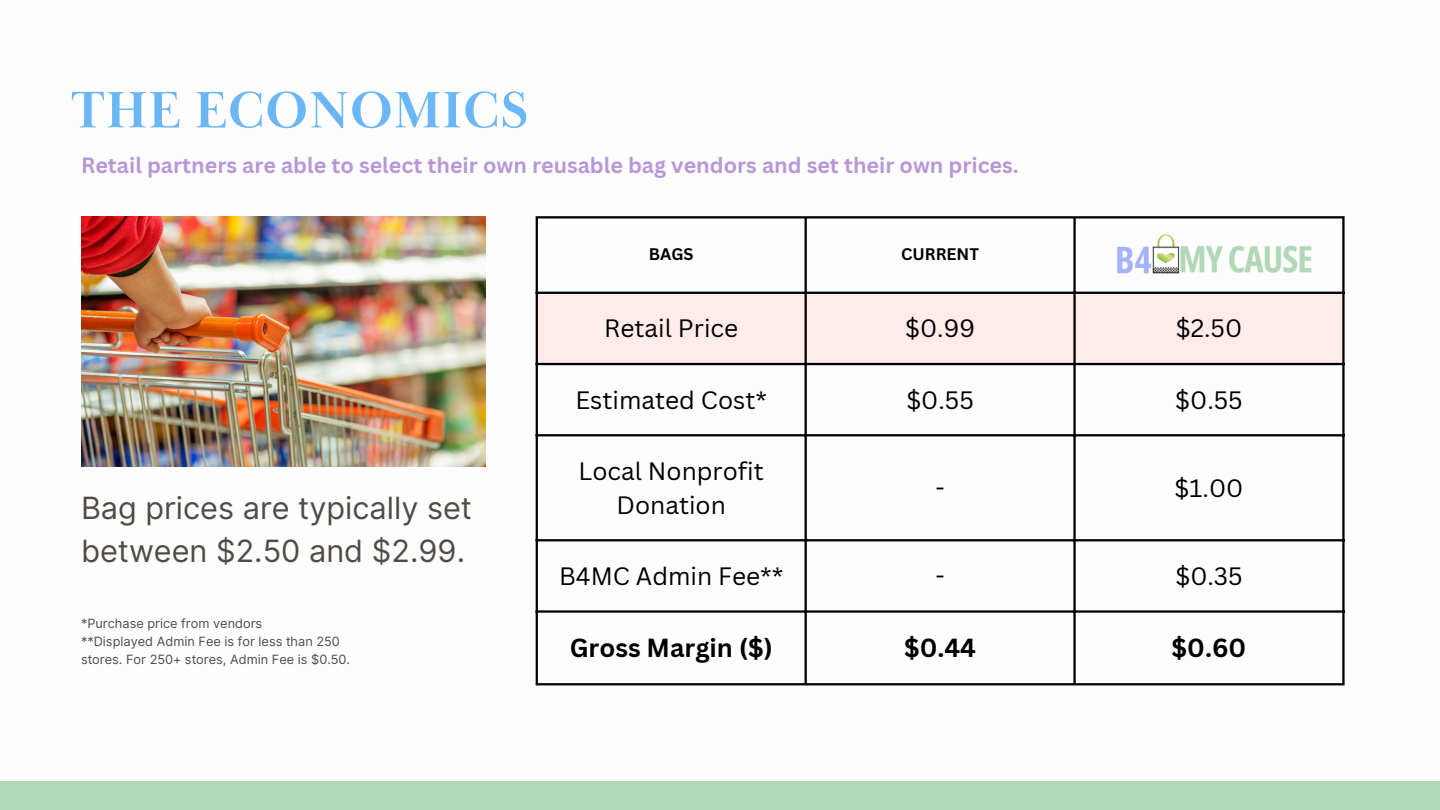
<style>
.page{position:relative;width:1440px;height:810px;background:#fff}
.page>*{position:absolute;margin:0;border:0;box-sizing:border-box;transform-origin:0 0}
.t1{font:700 53px "Baskerville Display PT";letter-spacing:.015em;color:#6bb6f4}
.t2{font:30.7px/42.9px "Inter";color:#504c44}
.t3{font:700 25.5px "Canva Sans";color:#000}
.t4{font:24.5px/33.8px "Canva Sans";color:#000;text-align:center}
.t5{font:700 21.5px "Canva Sans";color:#b897d6}
.t6{font:700 16.3px "Canva Sans";color:#000}
.t7{font:12.8px/17.9px "Inter";color:#504c44}
</style>
<div class="page">
<div style="left:538px;top:294px;width:804px;height:69px;background:#ffebea"></div>
<hr style="left:536px;top:218px;width:2px;height:465px;background:#000">
<hr style="left:805px;top:218px;width:2px;height:465px;background:#000">
<hr style="left:1073px;top:218px;width:3px;height:465px;background:#000">
<hr style="left:1342px;top:218px;width:3px;height:465px;background:#000">
<hr style="left:536px;top:216px;width:809px;height:2px;background:#000">
<hr style="left:536px;top:292px;width:809px;height:2px;background:#000">
<hr style="left:536px;top:363px;width:809px;height:2px;background:#000">
<hr style="left:536px;top:434px;width:809px;height:2px;background:#000">
<hr style="left:536px;top:539px;width:809px;height:2px;background:#000">
<hr style="left:536px;top:610px;width:809px;height:3px;background:#000">
<hr style="left:536px;top:683px;width:809px;height:2px;background:#000">
<img style="left:1117px;top:233px;width:195px;height:41px">
<img style="left:81px;top:216px;width:405px;height:250px">
<div style="left:0;top:781px;width:1440px;height:29px;background:#b1d8b7"></div>
<p class="t1" style="left:71px;top:78px;width:459px">THE ECONOMICS</p>
<p class="t5" style="left:81px;top:150px;width:939px">Retail partners are able to select their own reusable bag vendors and set their own prices.</p>
<h1 class="t6" style="left:649px;top:243px;width:46px">BAGS</h1>
<h3 class="t6" style="left:901px;top:243px;width:79px">CURRENT</h3>
<p class="t4" style="left:604px;top:311px;width:135px">Retail Price</p>
<h2 class="t4" style="left:905px;top:311px;width:72px">$0.99</h2>
<p class="t4" style="left:1176px;top:311px;width:68px">$2.50</p>
<p class="t2" style="left:81px;top:486px;width:393px">Bag prices are typically set between $2.50 and $2.99.</p>
<p class="t7" style="left:81px;top:615px;width:183px">*Purchase price from vendors</p>
<p class="t7" style="left:81px;top:633px;width:271px">**Displayed Admin Fee is for less than 250 stores. For 250+ stores, Admin Fee is $0.50.</p>
<p class="t4" style="left:576px;top:382px;width:193px">Estimated Cost*</p>
<p class="t4" style="left:906px;top:382px;width:69px">$0.55</p>
<p class="t4" style="left:1175px;top:382px;width:69px">$0.55</p>
<p class="t4" style="left:579px;top:454px;width:187px">Local Nonprofit<br>Donation</p>
<p class="t4" style="left:935px;top:471px;width:11px">-</p>
<p class="t4" style="left:1175px;top:471px;width:70px">$1.00</p>
<p class="t4" style="left:559px;top:559px;width:226px">B4MC Admin Fee**</p>
<p class="t4" style="left:935px;top:559px;width:11px">-</p>
<p class="t4" style="left:1175px;top:559px;width:69px">$0.35</p>
<p class="t3" style="left:570px;top:630px;width:205px">Gross Margin ($)</p>
<p class="t3" style="left:904px;top:630px;width:74px">$0.44</p>
<p class="t3" style="left:1172px;top:630px;width:76px">$0.60</p>
</div>
